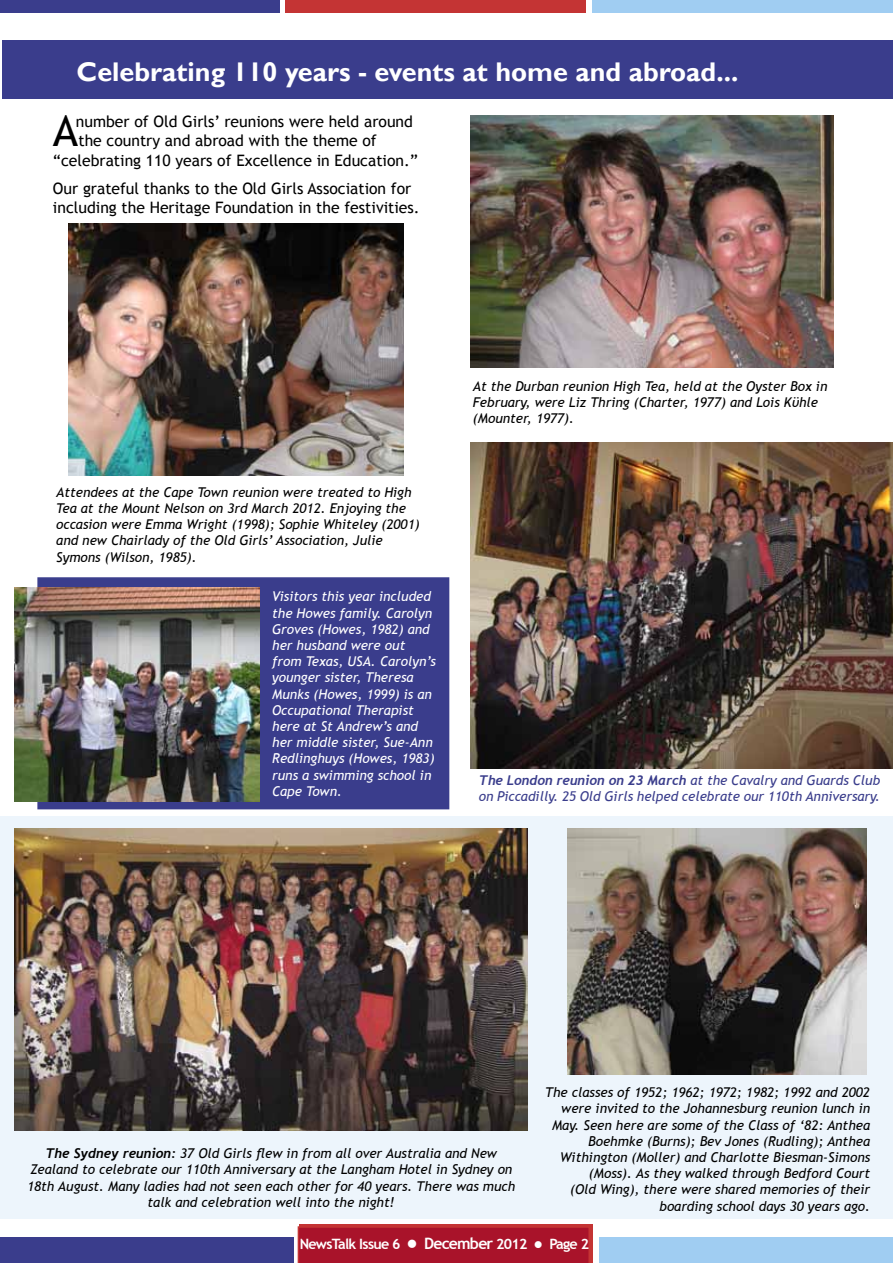
<style>
.page{position:relative;width:893px;height:1263px;background:#fff}
.page>*{position:absolute;margin:0;border:0;box-sizing:border-box;transform-origin:0 0}
.t1{font:43.05px "Trebuchet MS";color:#000}
.t2{font:700 27px "Gill Sans";color:#fff}
.t3{font:15.75px/19.5px "Trebuchet MS";color:#000}
.t4{font:15.75px "Trebuchet MS";color:#fff}
.t5{font:700 14.25px "Trebuchet MS";letter-spacing:-.05em;color:#fff}
.t6{font:italic 13.5px/16.2px "Trebuchet MS";color:#000}
.t7{font:italic 13.5px/16.2px "Trebuchet MS";color:#fff}
.t8{font:italic 13.5px "Trebuchet MS";color:#3a3d8c}
.t9{font:italic 700 13.5px "Trebuchet";color:#3a3d8c}
.s1{font-family:"Trebuchet MS";font-weight:400}
.s2{font-family:"Trebuchet";font-weight:700}
.s3{font-size:15.75px}
</style>
<div class="page">
<div style="left:0;top:1237px;width:293px;height:26px;background:#3a3d8c"></div>
<div style="left:300px;top:1225px;width:293px;height:38px;background:#c43434"></div>
<div style="left:600px;top:1237px;width:293px;height:26px;background:#a0cdf2"></div>
<div style="left:0;top:0;width:279px;height:13px;background:#3a3d8c"></div>
<div style="left:286px;top:0;width:300px;height:13px;background:#c43434"></div>
<div style="left:593px;top:0;width:300px;height:13px;background:#a0cdf2"></div>
<div style="left:37px;top:577px;width:412px;height:232px;background:#3a3d8c;border:2px solid #3a3d8c"></div>
<div style="left:0;top:816px;width:893px;height:403px;background:#edf5fc"></div>
<div style="left:298px;top:1226px;width:291px;height:37px;background:#a9132a"></div>
<div style="left:2px;top:40px;width:891px;height:59px;background:#3a3d8c"></div>
<img style="left:471px;top:115px;width:363px;height:253px">
<img style="left:69px;top:223px;width:334px;height:253px">
<img style="left:471px;top:442px;width:422px;height:327px">
<img style="left:15px;top:829px;width:513px;height:302px">
<img style="left:568px;top:829px;width:299px;height:245px">
<img style="left:15px;top:587px;width:244px;height:215px">
<h2 class="t2" style="left:77px;top:56px;width:663px">Celebrating 110 years - events at home and abroad...</h2>
<h1 class="t1" style="left:53px;top:106px;width:27px">A</h1>
<p class="t3" style="left:76px;top:112px;width:339px">number of Old Girls’ reunions were held around</p>
<p class="t3" style="left:78px;top:131px;width:300px">the country and abroad with the theme of</p>
<p class="t3" style="left:53px;top:151px;width:367px">“celebrating 110 years of Excellence in Education.”</p>
<p class="t3" style="left:53px;top:179px;width:368px">Our grateful thanks to the Old Girls Association for including the Heritage Foundation in the festivities.</p>
<p class="t6" style="left:56px;top:484px;width:365px">Attendees at the Cape Town reunion were treated to High Tea at the Mount Nelson on 3rd March 2012. Enjoying the occasion were Emma Wright (1998); Sophie Whiteley (2001) and new Chairlady of the Old Girls’ Association, Julie Symons (Wilson, 1985).</p>
<p class="t7" style="left:272px;top:589px;width:165px">Visitors this year included the Howes family. Carolyn<br>Groves (Howes, 1982) and her husband were out from Texas, USA. Carolyn’s younger sister, Theresa<br>Munks (Howes, 1999) is an<br>Occupational Therapist here at St Andrew’s and her middle sister, Sue-Ann<br>Redlinghuys (Howes, 1983) runs a swimming school in<br>Cape Town.</p>
<p class="t6" style="left:473px;top:378px;width:356px">At the Durban reunion High Tea, held at the Oyster Box in<br>February, were Liz Thring (Charter, 1977) and Lois Kϋhle (Mounter, 1977).</p>
<p class="t9" style="left:479px;top:772px;width:403px">The London reunion on 23 March <span class="s1">at the Cavalry and Guards Club</span></p>
<p class="t8" style="left:479px;top:788px;width:403px">on Piccadilly. 25 Old Girls helped celebrate our 110th Anniversary.</p>
<p class="t6" style="left:27px;top:1145px;width:490px;text-align:center"><span class="s2">The Sydney reunion:</span> 37 Old Girls flew in from all over Australia and New Zealand to celebrate our 110th Anniversary at the Langham Hotel in Sydney on 18th August. Many ladies had not seen each other for 40 years. There was much talk and celebration well into the night!</p>
<p class="t6" style="left:545px;top:1084px;width:326px;text-align:right">The classes of 1952; 1962; 1972; 1982; 1992 and 2002 were invited to the Johannesburg reunion lunch in May. Seen here are some of the Class of ‘82: Anthea Boehmke (Burns); Bev Jones (Rudling); Anthea Withington (Moller) and Charlotte Biesman-Simons (Moss). As they walked through Bedford Court<br>(Old Wing), there were shared memories of their boarding school days 30 years ago.</p>
<p class="t4" style="left:315px;top:1228px;width:265px">NewsTalk Issue 2 • May 2009 | Page 2</p>
<p class="t5" style="left:300px;top:1234px;width:291px">NewsTalk Issue 6 ● <span class="s3">December</span> 2012 ● Page 2</p>
</div>
